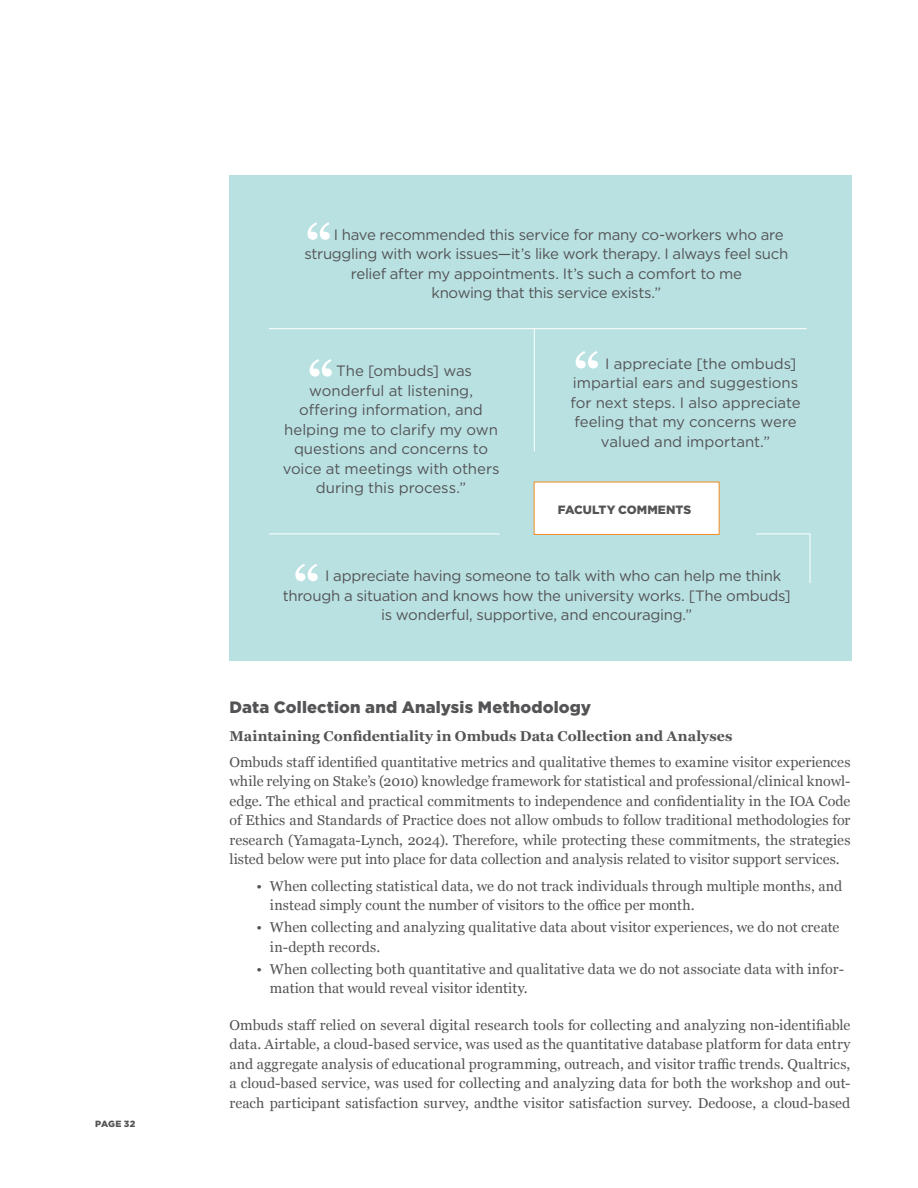
<style>
.page{position:relative;width:918px;height:1188px;background:#fff}
.page>*{position:absolute;margin:0;border:0;box-sizing:border-box;transform-origin:0 0}
.t1{font:700 51px "Georgia";color:#fff}
.t2{font:900 16.5px "Gotham";letter-spacing:.01em;color:#545456}
.t3{font:15px "Gotham";letter-spacing:-.015em;color:#545456}
.t4{font:14.25px/19.5px "Georgia";letter-spacing:.005em;color:#545456}
.t5{font:700 14.25px "Georgia";letter-spacing:.005em;color:#545456}
.t6{font:900 12px "Gotham";color:#545456}
.t7{font:900 9px "Gotham";letter-spacing:.01em;color:#545456}
</style>
<div class="page">
<div style="left:230px;top:175px;width:622px;height:486px;background:#b9e1e2"></div>
<svg style="left:307px;top:222px;width:23px;height:18px"></svg>
<svg style="left:576px;top:351px;width:22px;height:17px"></svg>
<svg style="left:295px;top:564px;width:23px;height:17px"></svg>
<div style="left:534px;top:482px;width:186px;height:53px;background:#fff;border:1px solid #f68b1f"></div>
<hr style="left:534px;top:328px;width:1px;height:123px;background:#fff">
<hr style="left:269px;top:328px;width:538px;height:1px;background:#fff">
<hr style="left:269px;top:534px;width:231px;height:1px;background:#fff">
<svg style="left:756px;top:533px;width:55px;height:50px"></svg>
<p class="t7" style="left:95px;top:1117px;width:42px">PAGE 32</p>
<p class="t3" style="left:334px;top:225px;width:451px">I have recommended this service for many co-workers who are</p>
<p class="t3" style="left:304px;top:245px;width:485px">struggling with work issues—it’s like work therapy. I always feel such</p>
<p class="t3" style="left:351px;top:264px;width:393px">relief after my appointments. It’s such a comfort to me</p>
<p class="t3" style="left:432px;top:284px;width:231px">knowing that this service exists.”</p>
<h1 class="t1" style="left:308px;top:341px;width:28px">“</h1>
<p class="t3" style="left:605px;top:354px;width:193px">I appreciate [the ombuds]</p>
<p class="t3" style="left:573px;top:373px;width:227px">impartial ears and suggestions</p>
<p class="t3" style="left:571px;top:393px;width:232px">for next steps. I also appreciate</p>
<p class="t3" style="left:574px;top:412px;width:224px">feeling that my concerns were</p>
<p class="t3" style="left:601px;top:432px;width:171px">valued and important.”</p>
<p class="t3" style="left:336px;top:361px;width:137px">The [ombuds] was</p>
<p class="t3" style="left:309px;top:381px;width:165px">wonderful at listening,</p>
<p class="t3" style="left:299px;top:400px;width:185px">offering information, and</p>
<p class="t3" style="left:284px;top:420px;width:215px">helping me to clarify my own</p>
<p class="t3" style="left:294px;top:439px;width:196px">questions and concerns to</p>
<p class="t3" style="left:283px;top:459px;width:218px">voice at meetings with others</p>
<p class="t3" style="left:316px;top:478px;width:152px">during this process.”</p>
<p class="t6" style="left:558px;top:502px;width:135px">FACULTY COMMENTS</p>
<p class="t3" style="left:325px;top:566px;width:458px">I appreciate having someone to talk with who can help me think</p>
<p class="t3" style="left:283px;top:586px;width:509px">through a situation and knows how the university works. [The ombuds]</p>
<p class="t3" style="left:381px;top:605px;width:313px">is wonderful, supportive, and encouraging.”</p>
<p class="t2" style="left:230px;top:696px;width:363px">Data Collection and Analysis Methodology</p>
<p class="t5" style="left:230px;top:725px;width:504px">Maintaining Confidentiality in Ombuds Data Collection and Analyses</p>
<p class="t4" style="left:230px;top:752px;width:623px;text-align:justify">Ombuds staff identified quantitative metrics and qualitative themes to examine visitor experiences while relying on Stake’s (2010) knowledge framework for statistical and professional/clinical knowl&shy;edge. The ethical and practical commitments to independence and confidentiality in the IOA Code of Ethics and Standards of Practice does not allow ombuds to follow traditional methodologies for research (Yamagata-Lynch, 2024). Therefore, while protecting these commitments, the strategies listed below were put into place for data collection and analysis related to visitor support services.</p>
<p class="t4" style="left:270px;top:875px;width:574px;text-indent:-13px">• When collecting statistical data, we do not track individuals through multiple months, and instead simply count the number of visitors to the office per month.</p>
<p class="t4" style="left:270px;top:917px;width:571px;text-indent:-13px">• When collecting and analyzing qualitative data about visitor experiences, we do not create in-depth records.</p>
<p class="t4" style="left:270px;top:959px;width:576px;text-indent:-13px">• When collecting both quantitative and qualitative data we do not associate data with infor&shy;mation that would reveal visitor identity.</p>
<p class="t4" style="left:229px;top:1015px;width:623px;text-align:justify">Ombuds staff relied on several digital research tools for collecting and analyzing non-identifiable data. Airtable, a cloud-based service, was used as the quantitative database platform for data entry and aggregate analysis of educational programming, outreach, and visitor traffic trends. Qualtrics, a cloud-based service, was used for collecting and analyzing data for both the workshop and out&shy;reach participant satisfaction survey, andthe visitor satisfaction survey. Dedoose, a cloud-based</p>
</div>
